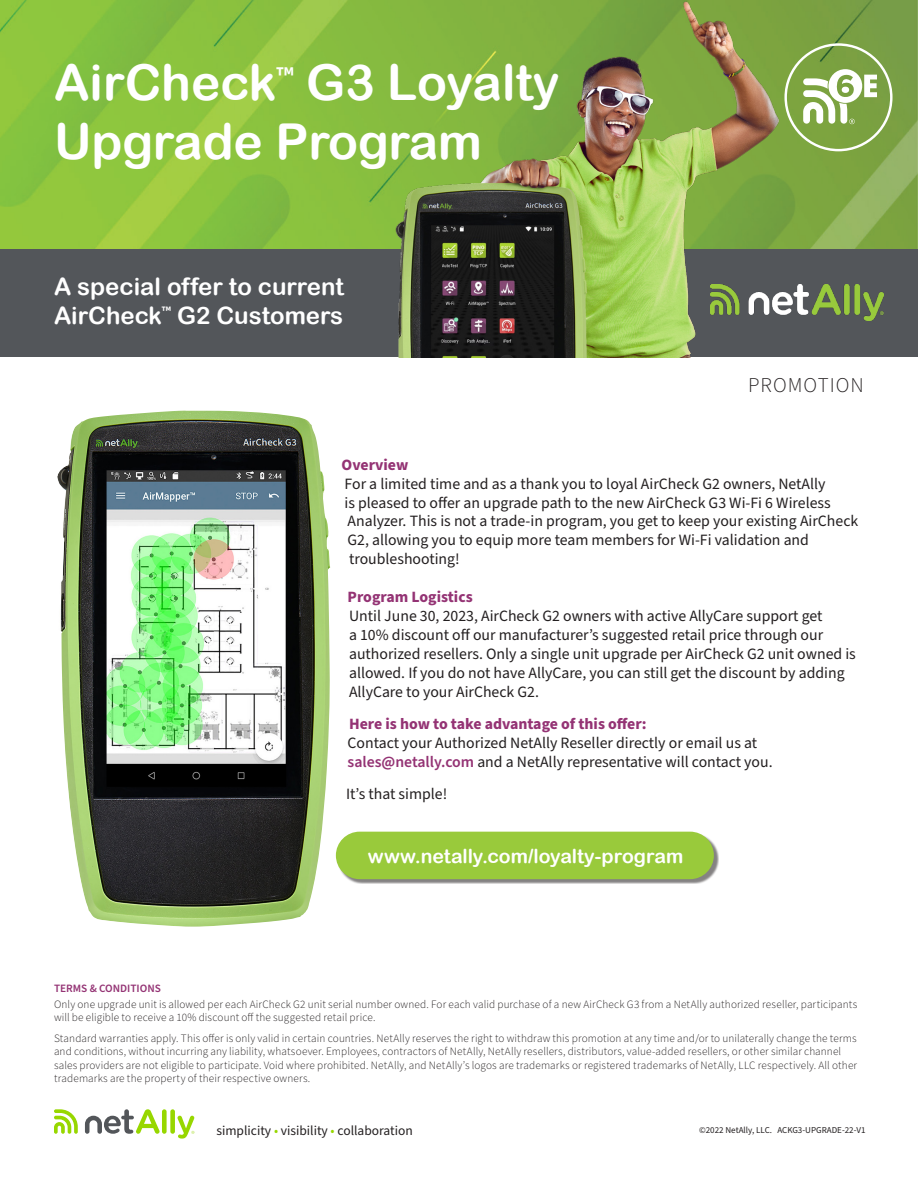
<style>
.page{position:relative;width:918px;height:1188px;background:#fff}
.page>*{position:absolute;margin:0;border:0;box-sizing:border-box;transform-origin:0 0}
.t1{font:49.5px/59.4px "Arial Rounded MT Bold";color:#fff}
.t2{font:24px/28.8px "Arial Rounded MT Bold";color:#fff}
.t3{font:300 21px "Source Sans Pro";letter-spacing:.05em;color:#231f20}
.t4{font:19.5px "Arial Rounded MT Bold";letter-spacing:-.005em;color:#fff}
.t5{font:15.75px/18.9px "Source Sans Pro";color:#231f20}
.t6{font:700 15.75px "Source Sans Pro";color:#943374}
.t7{font:13.5px "Source Sans Pro";color:#231f20}
.t8{font:300 11.25px/13.5px "Source Sans Pro";letter-spacing:.01em;color:#231f20}
.t9{font:600 11.25px "Source Sans Pro";color:#943374}
.t10{font:9px "Source Sans Pro";color:#231f20}
.s1{font-weight:600;color:#943374}
.s2{color:#97d700}
</style>
<div class="page">
<img style="left:0;top:0;width:369px;height:249px">
<img style="left:787px;top:0;width:131px;height:249px">
<svg style="left:803px;top:69px;width:74px;height:55px"></svg>
<div style="left:0;top:249px;width:918px;height:108px;background:#53565a"></div>
<svg style="left:54px;top:1109px;width:24px;height:25px"></svg>
<div style="left:162px;top:1109px;width:5px;height:25px;background:#97d700;border-radius:2px"></div>
<div style="left:170px;top:1109px;width:5px;height:25px;background:#97d700;border-radius:2px"></div>
<svg style="left:85px;top:1109px;width:75px;height:25px"></svg>
<svg style="left:178px;top:1116px;width:16px;height:23px"></svg>
<img style="left:369px;top:0;width:418px;height:357px">
<img style="left:710px;top:285px;width:173px;height:36px">
<img style="left:57px;top:411px;width:273px;height:516px">
<div style="left:337px;top:833px;width:382px;height:51px;background:#231f20;opacity:.56"></div>
<div style="left:336px;top:832px;width:378px;height:47px;background:#99ca3b;border-radius:24px"></div>
<p class="t1" style="left:54px;top:52px;width:507px">AirCheck<sup>™</sup> G3 Loyalty<br>Upgrade Program</p>
<p class="t2" style="left:54px;top:272px;width:291px">A special offer to current<br>AirCheck<sup>™</sup> G2 Customers</p>
<p class="t3" style="left:748px;top:371px;width:117px">PROMOTION</p>
<p class="t6" style="left:342px;top:454px;width:68px">Overview</p>
<p class="t5" style="left:345px;top:474px;width:515px">For a limited time and as a thank you to loyal AirCheck G2 owners, NetAlly<br>is pleased to offer an upgrade path to the new AirCheck G3 Wi-Fi 6 Wireless Analyzer. This is not a trade-in program, you get to keep your existing AirCheck G2, allowing you to equip more team members for Wi-Fi validation and troubleshooting!</p>
<p class="t6" style="left:348px;top:586px;width:127px">Program Logistics</p>
<p class="t5" style="left:349px;top:607px;width:508px">Until June 30, 2023, AirCheck G2 owners with active AllyCare support get<br>a 10% discount off our manufacturer’s suggested retail price through our authorized resellers. Only a single unit upgrade per AirCheck G2 unit owned is allowed. If you do not have AllyCare, you can still get the discount by adding AllyCare to your AirCheck G2.</p>
<p class="t6" style="left:349px;top:713px;width:299px">Here is how to take advantage of this offer:</p>
<p class="t5" style="left:348px;top:734px;width:427px">Contact your Authorized NetAlly Reseller directly or email us at <span class="s1">sales@netally.com</span> and a NetAlly representative will contact you.</p>
<p class="t5" style="left:346px;top:785px;width:103px">It’s that simple!</p>
<p class="t4" style="left:368px;top:844px;width:317px">www.netally.com/loyalty-program</p>
<p class="t9" style="left:54px;top:981px;width:108px">TERMS &amp; CONDITIONS</p>
<p class="t8" style="left:54px;top:998px;width:805px">Only one upgrade unit is allowed per each AirCheck G2 unit serial number owned. For each valid purchase of a new AirCheck G3 from a NetAlly authorized reseller, participants will be eligible to receive a 10% discount off the suggested retail price.</p>
<p class="t8" style="left:54px;top:1031px;width:805px">Standard warranties apply. This offer is only valid in certain countries. NetAlly reserves the right to withdraw this promotion at any time and/or to unilaterally change the terms and conditions, without incurring any liability, whatsoever. Employees, contractors of NetAlly, NetAlly resellers, distributors, value-added resellers, or other similar channel sales providers are not eligible to participate. Void where prohibited. NetAlly, and NetAlly’s logos are trademarks or registered trademarks of NetAlly, LLC respectively. All other trademarks are the property of their respective owners.</p>
<p class="t7" style="left:216px;top:1121px;width:198px">simplicity <span class="s2">•</span> visibility <span class="s2">•</span> collaboration</p>
<p class="t10" style="left:699px;top:1124px;width:168px">©2022 NetAlly, LLC. ACKG3-UPGRADE-22-V1</p>
</div>
